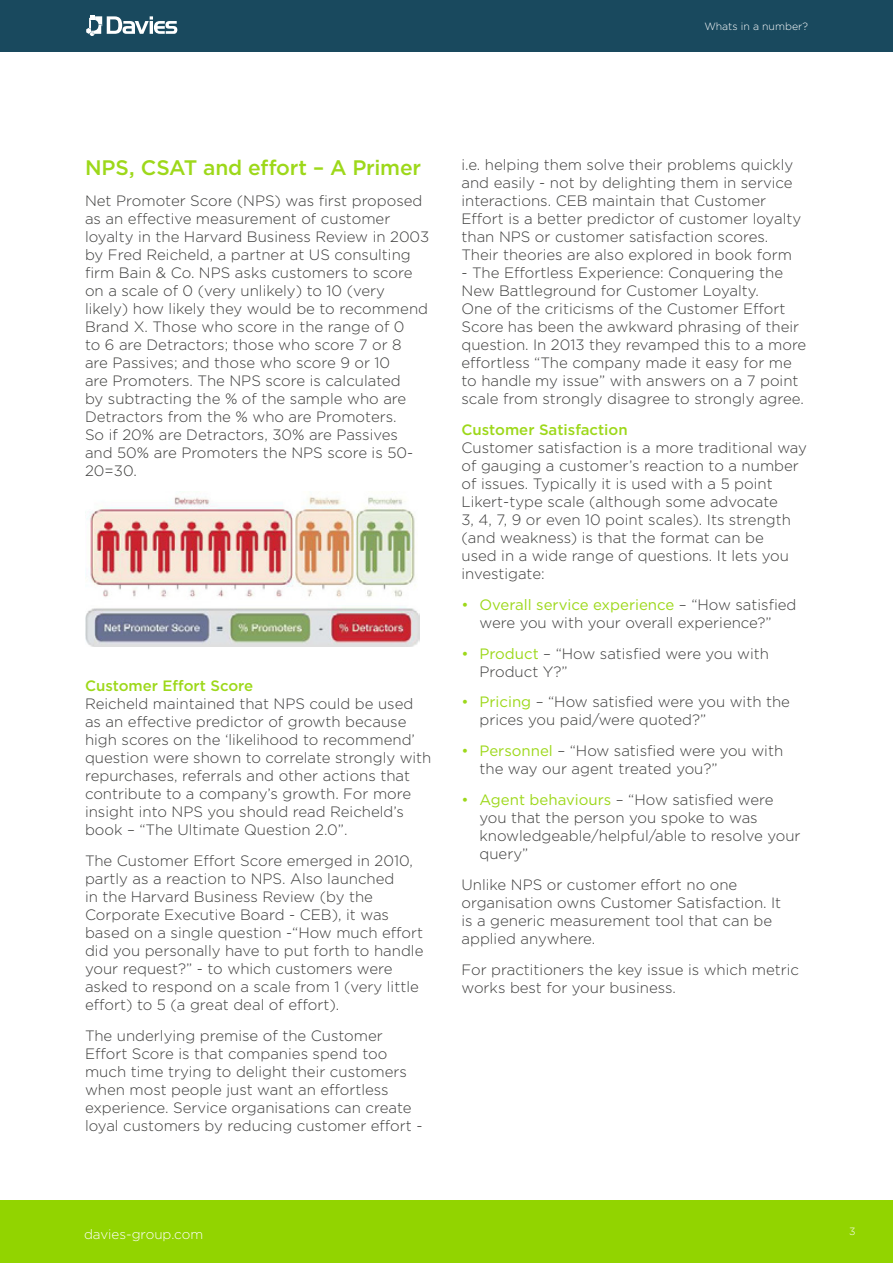
<style>
.page{position:relative;width:893px;height:1263px;background:#fff}
.page>*{position:absolute;margin:0;border:0;box-sizing:border-box;transform-origin:0 0}
.t1{font:500 21px "Gotham";letter-spacing:-.01em;color:#9dd81a}
.t2{font:300 15px/18px "Gotham";color:#3c3c3b}
.t3{font:500 15px "Gotham";color:#9dd81a}
.t4{font:300 13.5px "Gotham";color:#fff}
.t5{font:300 10.5px "Gotham";color:#fff}
.s1{font-weight:400;color:#9dd81a}
</style>
<div class="page">
<div style="left:0;top:0;width:893px;height:51px;background:#19495e"></div>
<svg style="left:86px;top:15px;width:91px;height:21px"></svg>
<img style="left:85px;top:491px;width:335px;height:156px">
<div style="left:0;top:1200px;width:893px;height:63px;background:#92d400"></div>
<p class="t5" style="left:704px;top:20px;width:105px">Whats in a number?</p>
<h1 class="t1" style="left:85px;top:154px;width:338px">NPS, CSAT and effort – A Primer</h1>
<p class="t2" style="left:85px;top:191px;width:346px">Net Promoter Score (NPS) was first proposed as an effective measurement of customer loyalty in the Harvard Business Review in 2003 by Fred Reicheld, a partner at US consulting firm Bain &amp; Co. NPS asks customers to score on a scale of 0 (very unlikely) to 10 (very likely) how likely they would be to recommend Brand X. Those who score in the range of 0<br>to 6 are Detractors; those who score 7 or 8<br>are Passives; and those who score 9 or 10<br>are Promoters. The NPS score is calculated<br>by subtracting the % of the sample who are Detractors from the % who are Promoters.<br>So if 20% are Detractors, 30% are Passives and 50% are Promoters the NPS score is 50- 20=30.</p>
<p class="t3" style="left:85px;top:676px;width:170px">Customer Effort Score</p>
<p class="t2" style="left:85px;top:695px;width:348px">Reicheld maintained that NPS could be used as an effective predictor of growth because high scores on the ‘likelihood to recommend’ question were shown to correlate strongly with repurchases, referrals and other actions that contribute to a company’s growth. For more insight into NPS you should read Reicheld’s book – “The Ultimate Question 2.0”.</p>
<p class="t2" style="left:85px;top:851px;width:340px">The Customer Effort Score emerged in 2010, partly as a reaction to NPS. Also launched<br>in the Harvard Business Review (by the Corporate Executive Board - CEB), it was based on a single question -“How much effort did you personally have to put forth to handle your request?” - to which customers were asked to respond on a scale from 1 (very little effort) to 5 (a great deal of effort).</p>
<p class="t2" style="left:85px;top:1026px;width:339px">The underlying premise of the Customer Effort Score is that companies spend too much time trying to delight their customers when most people just want an effortless experience. Service organisations can create loyal customers by reducing customer effort -</p>
<p class="t2" style="left:461px;top:156px;width:341px">i.e. helping them solve their problems quickly and easily - not by delighting them in service interactions. CEB maintain that Customer Effort is a better predictor of customer loyalty than NPS or customer satisfaction scores.<br>Their theories are also explored in book form</p>
<p class="t2" style="left:461px;top:264px;width:346px">- The Effortless Experience: Conquering the New Battleground for Customer Loyalty.<br>One of the criticisms of the Customer Effort Score has been the awkward phrasing of their question. In 2013 they revamped this to a more effortless “The company made it easy for me to handle my issue” with answers on a 7 point scale from strongly disagree to strongly agree.</p>
<p class="t3" style="left:461px;top:420px;width:168px">Customer Satisfaction</p>
<p class="t2" style="left:461px;top:438px;width:347px">Customer satisfaction is a more traditional way of gauging a customer’s reaction to a number of issues. Typically it is used with a 5 point Likert-type scale (although some advocate<br>3, 4, 7, 9 or even 10 point scales). Its strength (and weakness) is that the format can be<br>used in a wide range of questions. It lets you investigate:</p>
<p class="t2" style="left:461px;top:595px;width:337px;text-align:center"><span class="s1">• Overall service experience</span> – “How satisfied were you with your overall experience?”</p>
<p class="t2" style="left:479px;top:644px;width:291px;text-indent:-18px"><span class="s1">• Product</span> – “How satisfied were you with<br>Product Y?”</p>
<p class="t2" style="left:479px;top:693px;width:312px;text-indent:-18px"><span class="s1">• Pricing</span> – “How satisfied were you with the prices you paid/were quoted?”</p>
<p class="t2" style="left:479px;top:741px;width:305px;text-indent:-18px"><span class="s1">• Personnel</span> – “How satisfied were you with the way our agent treated you?”</p>
<p class="t2" style="left:479px;top:790px;width:323px;text-indent:-18px"><span class="s1">• Agent behaviours</span> – “How satisfied were you that the person you spoke to was knowledgeable/helpful/able to resolve your query”</p>
<p class="t2" style="left:461px;top:875px;width:321px">Unlike NPS or customer effort no one organisation owns Customer Satisfaction. It is a generic measurement tool that can be applied anywhere.</p>
<p class="t2" style="left:461px;top:960px;width:339px">For practitioners the key issue is which metric works best for your business.</p>
<p class="t4" style="left:84px;top:1225px;width:121px">davies-group.com</p>
<p class="t5" style="left:849px;top:1225px;width:8px">3</p>
</div>
